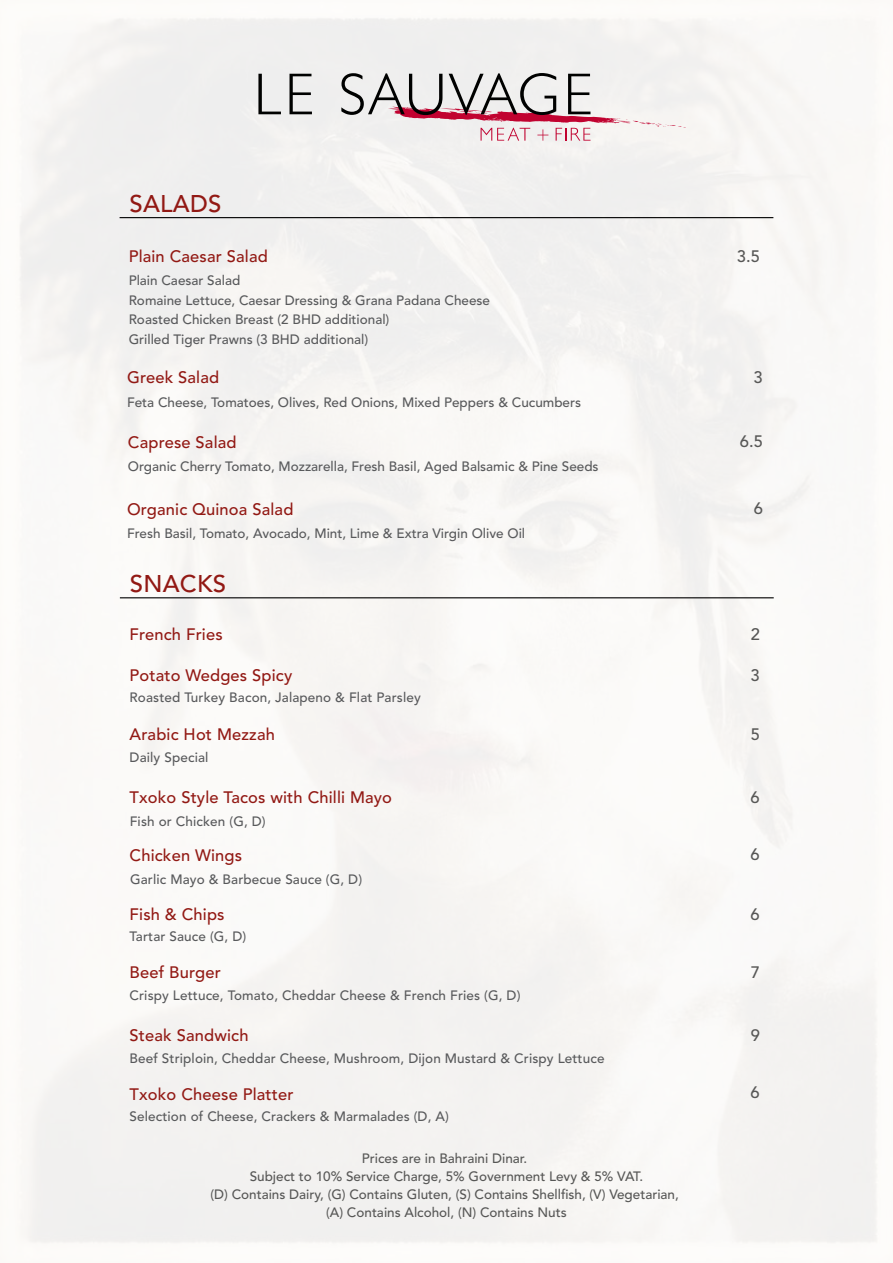
<style>
.page{position:relative;width:893px;height:1263px;background:#fff}
.page>*{position:absolute;margin:0;border:0;box-sizing:border-box;transform-origin:0 0}
.t1{font:500 24px "Avenir LT Std";letter-spacing:.01em;color:#921914}
.t2{font:500 16.5px "Avenir LT Std";letter-spacing:.01em;color:#921914}
.t3{font:500 16.5px "Avenir LT Std";color:#575756}
.t4{font:500 13.5px/19.5px "Avenir LT Std";color:#58595b}
.t5{font:500 13.5px/18px "Avenir LT Std";color:#575756;text-align:center}
</style>
<div class="page">
<hr style="left:120px;top:217px;width:653px;height:1px;background:#000">
<hr style="left:120px;top:597px;width:654px;height:1px;background:#000">
<svg style="left:258px;top:74px;width:23px;height:40px"></svg>
<svg style="left:289px;top:74px;width:23px;height:40px"></svg>
<svg style="left:341px;top:73px;width:345px;height:68px"></svg>
<h1 class="t1" style="left:130px;top:189px;width:93px">SALADS</h1>
<p class="t2" style="left:129px;top:246px;width:141px">Plain Caesar Salad</p>
<p class="t4" style="left:129px;top:271px;width:363px">Plain Caesar Salad<br>Romaine Lettuce, Caesar Dressing &amp; Grana Padana Cheese Roasted Chicken Breast (2 BHD additional)<br>Grilled Tiger Prawns (3 BHD additional)</p>
<p class="t2" style="left:127px;top:368px;width:94px">Greek Salad</p>
<p class="t4" style="left:127px;top:392px;width:456px">Feta Cheese, Tomatoes, Olives, Red Onions, Mixed Peppers &amp; Cucumbers</p>
<p class="t2" style="left:128px;top:433px;width:110px">Caprese Salad</p>
<p class="t4" style="left:128px;top:457px;width:472px">Organic Cherry Tomato, Mozzarella, Fresh Basil, Aged Balsamic &amp; Pine Seeds</p>
<p class="t2" style="left:127px;top:499px;width:168px">Organic Quinoa Salad</p>
<p class="t4" style="left:127px;top:524px;width:400px">Fresh Basil, Tomato, Avocado, Mint, Lime &amp; Extra Virgin Olive Oil</p>
<h1 class="t1" style="left:130px;top:570px;width:98px">SNACKS</h1>
<p class="t2" style="left:130px;top:625px;width:95px">French Fries</p>
<p class="t2" style="left:130px;top:666px;width:164px">Potato Wedges Spicy</p>
<p class="t4" style="left:130px;top:688px;width:293px">Roasted Turkey Bacon, Jalapeno &amp; Flat Parsley</p>
<p class="t2" style="left:130px;top:725px;width:147px">Arabic Hot Mezzah</p>
<p class="t4" style="left:130px;top:748px;width:80px">Daily Special</p>
<p class="t2" style="left:130px;top:788px;width:264px">Txoko Style Tacos with Chilli Mayo</p>
<p class="t4" style="left:130px;top:811px;width:137px">Fish or Chicken (G, D)</p>
<p class="t2" style="left:130px;top:846px;width:114px">Chicken Wings</p>
<p class="t4" style="left:130px;top:869px;width:233px">Garlic Mayo &amp; Barbecue Sauce (G, D)</p>
<p class="t2" style="left:130px;top:905px;width:96px">Fish &amp; Chips</p>
<p class="t4" style="left:130px;top:927px;width:118px">Tartar Sauce (G, D)</p>
<p class="t2" style="left:130px;top:963px;width:93px">Beef Burger</p>
<p class="t4" style="left:130px;top:986px;width:392px">Crispy Lettuce, Tomato, Cheddar Cheese &amp; French Fries (G, D)</p>
<p class="t2" style="left:130px;top:1026px;width:120px">Steak Sandwich</p>
<p class="t4" style="left:130px;top:1049px;width:476px">Beef Striploin, Cheddar Cheese, Mushroom, Dijon Mustard &amp; Crispy Lettuce</p>
<p class="t2" style="left:130px;top:1085px;width:165px">Txoko Cheese Platter</p>
<p class="t4" style="left:130px;top:1107px;width:321px">Selection of Cheese, Crackers &amp; Marmalades (D, A)</p>
<p class="t5" style="left:210px;top:1150px;width:470px">Prices are in Bahraini Dinar.<br>Subject to 10% Service Charge, 5% Government Levy &amp; 5% VAT.<br>(D) Contains Dairy, (G) Contains Gluten, (S) Contains Shellfish, (V) Vegetarian, (A) Contains Alcohol, (N) Contains Nuts</p>
<p class="t3" style="left:737px;top:246px;width:25px">3.5</p>
<p class="t3" style="left:753px;top:368px;width:11px">3</p>
<p class="t3" style="left:740px;top:432px;width:25px">6.5</p>
<p class="t3" style="left:754px;top:499px;width:11px">6</p>
<p class="t3" style="left:751px;top:624px;width:11px">2</p>
<p class="t3" style="left:751px;top:666px;width:11px">3</p>
<p class="t3" style="left:751px;top:724px;width:11px">5</p>
<p class="t3" style="left:750px;top:787px;width:11px">6</p>
<p class="t3" style="left:750px;top:844px;width:11px">6</p>
<p class="t3" style="left:751px;top:905px;width:11px">6</p>
<p class="t3" style="left:751px;top:962px;width:11px">7</p>
<p class="t3" style="left:751px;top:1025px;width:11px">9</p>
<p class="t3" style="left:750px;top:1083px;width:11px">6</p>
</div>
